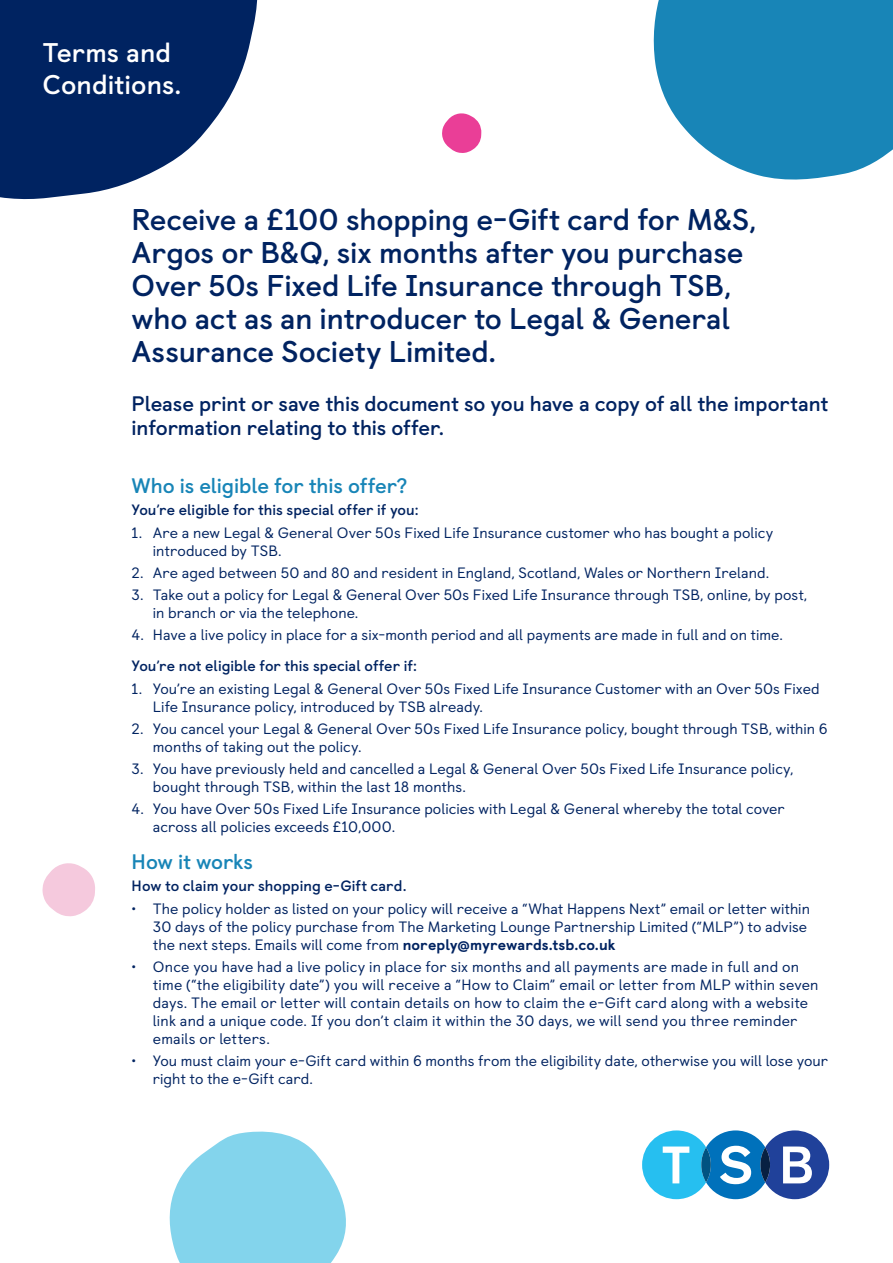
<style>
.page{position:relative;width:893px;height:1263px;background:#fff}
.page>*{position:absolute;margin:0;border:0;box-sizing:border-box;transform-origin:0 0}
.Main_Header_24_26{font:700 30px/33px "TSB Castledown";letter-spacing:-.01em;color:#002361}
.t1{font:700 27px/32.4px "TSB Castledown";color:#fff}
.Main_Header_24_26-2{font:700 21px/24px "TSB Castledown";letter-spacing:-.005em;color:#002361}
.Header_Num_Bullets_1{font:700 21px "TSB Castledown";letter-spacing:-.005em;color:#1885b7}
.Bullets_Copy_9_11{font:15px/18px "TSB Castledown";letter-spacing:.005em;color:#002361}
.Bullets_Copy_9_11-2{font:700 15px "TSB Castledown";letter-spacing:.005em;color:#002361}
.s1{font-weight:800}
</style>
<div class="page">
<svg style="left:169px;top:1131px;width:177px;height:132px"></svg>
<svg style="left:642px;top:1130px;width:187px;height:69px"></svg>
<svg style="left:42px;top:863px;width:53px;height:53px"></svg>
<svg style="left:442px;top:113px;width:39px;height:40px"></svg>
<svg style="left:0;top:0;width:258px;height:200px;fill:#002361"></svg>
<svg style="left:653px;top:0;width:240px;height:180px;background:#3896c1"></svg>
<p class="t1" style="left:43px;top:37px;width:140px">Terms and<br>Conditions.</p>
<p class="Main_Header_24_26" style="left:132px;top:203px;width:626px">Receive a £100 shopping e-Gift card for M&amp;S, Argos or B&amp;Q, six months after you purchase Over 50s Fixed Life Insurance through TSB, who act as an introducer to Legal &amp; General Assurance Society Limited.</p>
<p class="Main_Header_24_26-2" style="left:132px;top:392px;width:698px">Please print or save this document so you have a copy of all the important information relating to this offer.</p>
<p class="Header_Num_Bullets_1" style="left:132px;top:473px;width:277px">Who is eligible for this offer?</p>
<p class="Bullets_Copy_9_11-2" style="left:132px;top:501px;width:288px">You’re eligible for this special offer if you:</p>
<p class="Bullets_Copy_9_11" style="left:153px;top:524px;width:622px;text-indent:-21px">1. Are a new Legal &amp; General Over 50s Fixed Life Insurance customer who has bought a policy introduced by TSB.</p>
<p class="Bullets_Copy_9_11" style="left:132px;top:564px;width:639px">2. Are aged between 50 and 80 and resident in England, Scotland, Wales or Northern Ireland.</p>
<p class="Bullets_Copy_9_11" style="left:153px;top:586px;width:656px;text-indent:-21px">3. Take out a policy for Legal &amp; General Over 50s Fixed Life Insurance through TSB, online, by post, in branch or via the telephone.</p>
<p class="Bullets_Copy_9_11" style="left:132px;top:626px;width:653px">4. Have a live policy in place for a six-month period and all payments are made in full and on time.</p>
<p class="Bullets_Copy_9_11-2" style="left:132px;top:657px;width:287px">You’re not eligible for this special offer if:</p>
<p class="Bullets_Copy_9_11" style="left:153px;top:679px;width:668px;text-indent:-21px">1. You’re an existing Legal &amp; General Over 50s Fixed Life Insurance Customer with an Over 50s Fixed<br>Life Insurance policy, introduced by TSB already.</p>
<p class="Bullets_Copy_9_11" style="left:153px;top:720px;width:676px;text-indent:-21px">2. You cancel your Legal &amp; General Over 50s Fixed Life Insurance policy, bought through TSB, within 6 months of taking out the policy.</p>
<p class="Bullets_Copy_9_11" style="left:153px;top:760px;width:642px;text-indent:-21px">3. You have previously held and cancelled a Legal &amp; General Over 50s Fixed Life Insurance policy, bought through TSB, within the last 18 months.</p>
<p class="Bullets_Copy_9_11" style="left:153px;top:800px;width:633px;text-indent:-21px">4. You have Over 50s Fixed Life Insurance policies with Legal &amp; General whereby the total cover across all policies exceeds £10,000.</p>
<p class="Header_Num_Bullets_1" style="left:132px;top:849px;width:123px">How it works</p>
<p class="Bullets_Copy_9_11-2" style="left:132px;top:877px;width:276px">How to claim your shopping e-Gift card.</p>
<p class="Bullets_Copy_9_11" style="left:153px;top:899px;width:659px;text-indent:-21px">• The policy holder as listed on your policy will receive a “What Happens Next” email or letter within<br>30 days of the policy purchase from The Marketing Lounge Partnership Limited (“MLP”) to advise the next steps. Emails will come from <span class="s1">noreply@myrewards.tsb.co.uk</span></p>
<p class="Bullets_Copy_9_11" style="left:153px;top:958px;width:667px;text-indent:-21px">• Once you have had a live policy in place for six months and all payments are made in full and on time (“the eligibility date”) you will receive a “How to Claim” email or letter from MLP within seven days. The email or letter will contain details on how to claim the e-Gift card along with a website link and a unique code. If you don’t claim it within the 30 days, we will send you three reminder emails or letters.</p>
<p class="Bullets_Copy_9_11" style="left:153px;top:1052px;width:677px;text-indent:-21px">• You must claim your e-Gift card within 6 months from the eligibility date, otherwise you will lose your right to the e-Gift card.</p>
</div>
